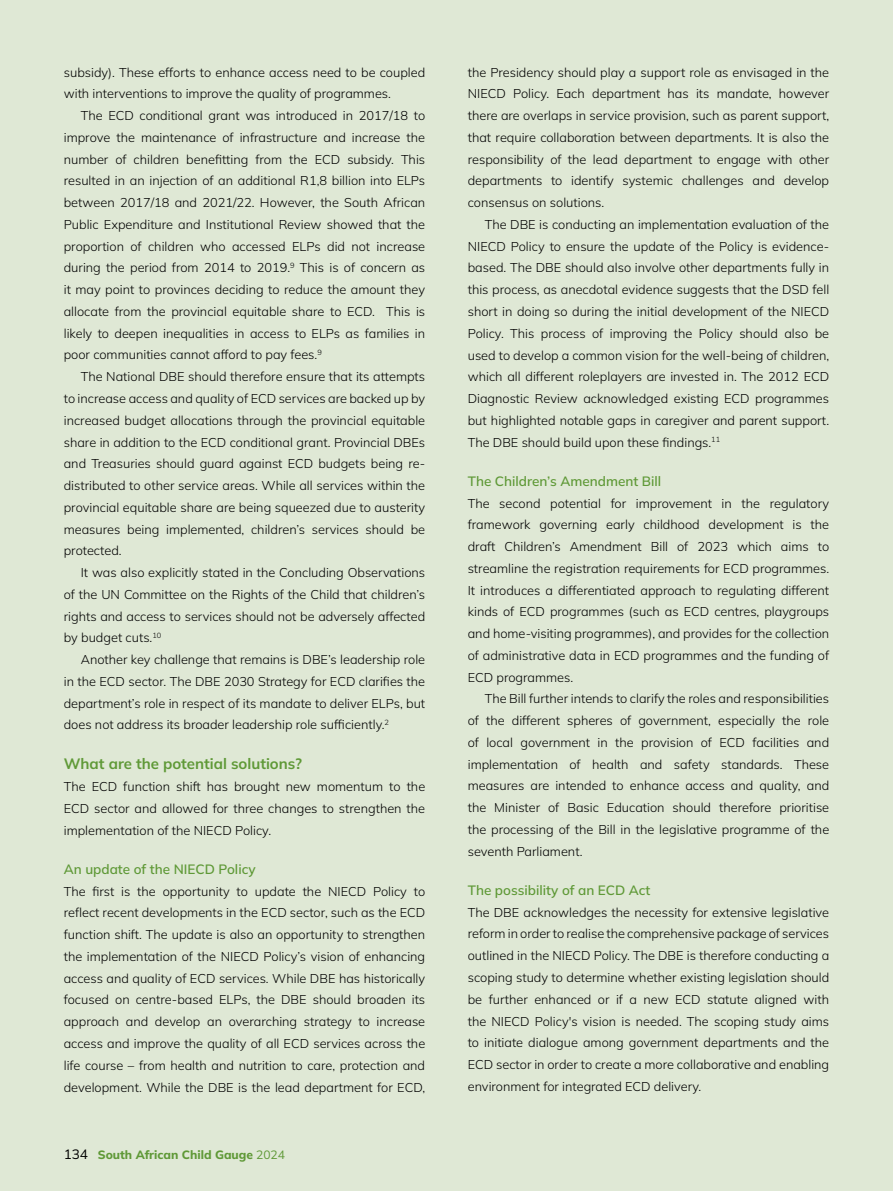
<style>
.page{position:relative;width:893px;height:1191px;background:#dfe8d5}
.page>*{position:absolute;margin:0;border:0;box-sizing:border-box;transform-origin:0 0}
.t1{font:700 15px "Mulish";color:#5f9937}
.t2{font:600 13.5px "Mulish";color:#5f9937}
.t3{font:300 12.75px/21.8px "Mulish";color:#000;text-align:justify}
.t4{font:800 12px "Mulish";color:#5f9937}
.s1{font-weight:400;font-size:13.5px;color:#000}
.s2{font-weight:400}
</style>
<div class="page">
<p class="t3" style="left:64px;top:61px;width:363px">subsidy). These efforts to enhance access need to be coupled with interventions to improve the quality of programmes.</p>
<p class="t3" style="left:64px;top:104px;width:363px;text-indent:17px">The ECD conditional grant was introduced in 2017/18 to improve the maintenance of infrastructure and increase the number of children benefitting from the ECD subsidy. This resulted in an injection of an additional R1,8 billion into ELPs between 2017/18 and 2021/22. However, the South African Public Expenditure and Institutional Review showed that the proportion of children who accessed ELPs did not increase during the period from 2014 to 2019.<sup>9</sup> This is of concern as it may point to provinces deciding to reduce the amount they allocate from the provincial equitable share to ECD. This is likely to deepen inequalities in access to ELPs as families in poor communities cannot afford to pay fees.<sup>9</sup></p>
<p class="t3" style="left:64px;top:365px;width:363px;text-indent:17px">The National DBE should therefore ensure that its attempts to increase access and quality of ECD services are backed up by increased budget allocations through the provincial equitable share in addition to the ECD conditional grant. Provincial DBEs and Treasuries should guard against ECD budgets being re&shy;distributed to other service areas. While all services within the provincial equitable share are being squeezed due to austerity measures being implemented, children’s services should be protected.</p>
<p class="t3" style="left:64px;top:561px;width:363px;text-indent:17px">It was also explicitly stated in the Concluding Observations of the UN Committee on the Rights of the Child that children’s rights and access to services should not be adversely affected by budget cuts.<sup>10</sup></p>
<p class="t3" style="left:64px;top:648px;width:363px;text-indent:17px">Another key challenge that remains is DBE’s leadership role in the ECD sector. The DBE 2030 Strategy for ECD clarifies the department’s role in respect of its mandate to deliver ELPs, but does not address its broader leadership role sufficiently.<sup>2</sup></p>
<p class="t1" style="left:64px;top:753px;width:240px">What are the potential solutions?</p>
<p class="t3" style="left:64px;top:775px;width:363px">The ECD function shift has brought new momentum to the ECD sector and allowed for three changes to strengthen the implementation of the NIECD Policy.</p>
<p class="t2" style="left:64px;top:859px;width:193px">An update of the NIECD Policy</p>
<p class="t3" style="left:64px;top:880px;width:363px">The first is the opportunity to update the NIECD Policy to reflect recent developments in the ECD sector, such as the ECD function shift. The update is also an opportunity to strengthen the implementation of the NIECD Policy’s vision of enhancing access and quality of ECD services. While DBE has historically focused on centre-based ELPs, the DBE should broaden its approach and develop an overarching strategy to increase access and improve the quality of all ECD services across the life course – from health and nutrition to care, protection and development. While the DBE is the lead department for ECD,</p>
<p class="t4" style="left:64px;top:1146px;width:223px"><span class="s1">134</span> South African Child Gauge <span class="s2">2024</span></p>
<p class="t3" style="left:468px;top:61px;width:363px">the Presidency should play a support role as envisaged in the NIECD Policy. Each department has its mandate, however there are overlaps in service provision, such as parent support, that require collaboration between departments. It is also the responsibility of the lead department to engage with other departments to identify systemic challenges and develop consensus on solutions.</p>
<p class="t3" style="left:468px;top:213px;width:363px;text-indent:17px">The DBE is conducting an implementation evaluation of the NIECD Policy to ensure the update of the Policy is evidence&shy;based. The DBE should also involve other departments fully in this process, as anecdotal evidence suggests that the DSD fell short in doing so during the initial development of the NIECD Policy. This process of improving the Policy should also be used to develop a common vision for the well-being of children, which all different roleplayers are invested in. The 2012 ECD Diagnostic Review acknowledged existing ECD programmes but highlighted notable gaps in caregiver and parent support.<br>The DBE should build upon these findings.<sup>11</sup></p>
<p class="t2" style="left:468px;top:471px;width:195px">The Children’s Amendment Bill</p>
<p class="t3" style="left:468px;top:492px;width:363px">The second potential for improvement in the regulatory framework governing early childhood development is the draft Children’s Amendment Bill of 2023 which aims to streamline the registration requirements for ECD programmes.<br>It introduces a differentiated approach to regulating different kinds of ECD programmes (such as ECD centres, playgroups and home-visiting programmes), and provides for the collection of administrative data in ECD programmes and the funding of ECD programmes.</p>
<p class="t3" style="left:468px;top:687px;width:363px;text-indent:17px">The Bill further intends to clarify the roles and responsibilities of the different spheres of government, especially the role of local government in the provision of ECD facilities and implementation of health and safety standards. These measures are intended to enhance access and quality, and the Minister of Basic Education should therefore prioritise the processing of the Bill in the legislative programme of the seventh Parliament.</p>
<p class="t2" style="left:468px;top:880px;width:184px">The possibility of an ECD Act</p>
<p class="t3" style="left:468px;top:901px;width:363px">The DBE acknowledges the necessity for extensive legislative reform in order to realise the comprehensive package of services outlined in the NIECD Policy. The DBE is therefore conducting a scoping study to determine whether existing legislation should be further enhanced or if a new ECD statute aligned with the NIECD Policy's vision is needed. The scoping study aims to initiate dialogue among government departments and the ECD sector in order to create a more collaborative and enabling environment for integrated ECD delivery.</p>
</div>
